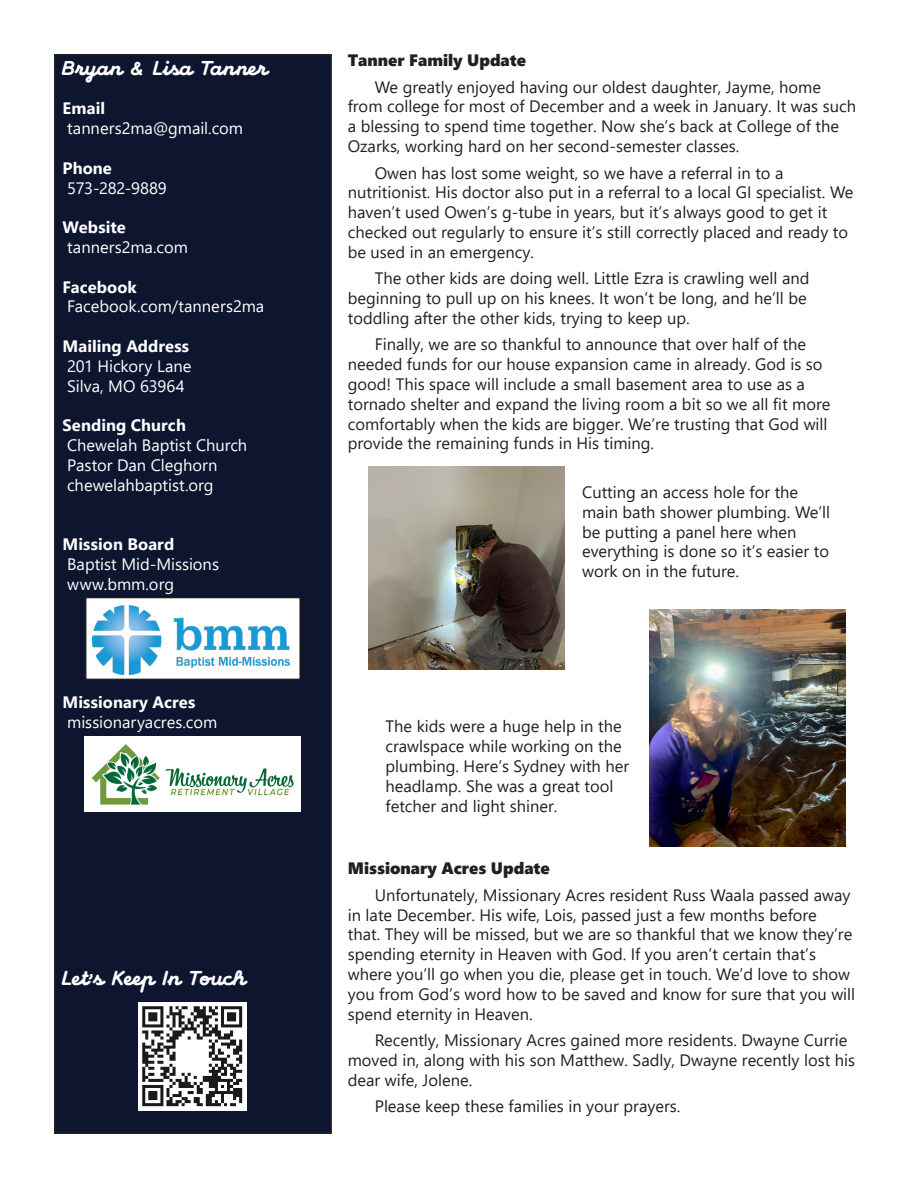
<style>
.page{position:relative;width:918px;height:1188px;background:#fff}
.page>*{position:absolute;margin:0;border:0;box-sizing:border-box;transform-origin:0 0}
.t1{font:italic 900 22.5px "Memimas Pro";letter-spacing:.005em;color:#fff}
.t2{font:16.5px/19.8px "Segoe UI";color:#231f20}
.t3{font:16.5px "Segoe UI";color:#fff}
.t4{font:700 16.5px "Segoe UI";letter-spacing:.005em;color:#fff}
.t5{font:16.5px "Segoe UI Black";color:#231f20}
</style>
<div class="page">
<div style="left:55px;top:55px;width:276px;height:1078px;background:#0d152f"></div>
<div style="left:54px;top:54px;width:278px;height:1080px;border:2px solid #231f20"></div>
<div style="left:86px;top:598px;width:214px;height:81px;background:#fff"></div>
<div style="left:85px;top:597px;width:216px;height:83px;border:2px solid #231f20"></div>
<img style="left:93px;top:605px;width:196px;height:69px">
<img style="left:139px;top:1002px;width:108px;height:108px">
<img style="left:85px;top:736px;width:216px;height:76px">
<img style="left:368px;top:467px;width:197px;height:202px">
<img style="left:649px;top:609px;width:197px;height:238px">
<p class="t1" style="left:63px;top:54px;width:207px">Bryan &amp; Lisa Tanner</p>
<p class="t4" style="left:63px;top:93px;width:44px">Email</p>
<p class="t3" style="left:67px;top:113px;width:177px">tanners2ma@gmail.com</p>
<p class="t4" style="left:63px;top:152px;width:51px">Phone</p>
<p class="t3" style="left:67px;top:172px;width:101px">573-282-9889</p>
<p class="t4" style="left:63px;top:212px;width:65px">Website</p>
<p class="t3" style="left:67px;top:232px;width:122px">tanners2ma.com</p>
<p class="t4" style="left:63px;top:271px;width:76px">Facebook</p>
<p class="t3" style="left:67px;top:291px;width:199px">Facebook.com/tanners2ma</p>
<p class="t4" style="left:63px;top:331px;width:128px">Mailing Address</p>
<p class="t3" style="left:67px;top:350px;width:126px">201 Hickory Lane</p>
<p class="t3" style="left:67px;top:370px;width:119px">Silva, MO 63964</p>
<p class="t4" style="left:63px;top:410px;width:125px">Sending Church</p>
<p class="t3" style="left:67px;top:430px;width:182px">Chewelah Baptist Church</p>
<p class="t3" style="left:67px;top:449px;width:152px">Pastor Dan Cleghorn</p>
<p class="t3" style="left:67px;top:469px;width:148px">chewelahbaptist.org</p>
<p class="t4" style="left:63px;top:529px;width:113px">Mission Board</p>
<p class="t3" style="left:67px;top:548px;width:153px">Baptist Mid-Missions</p>
<p class="t3" style="left:67px;top:568px;width:109px">www.bmm.org</p>
<p class="t4" style="left:63px;top:687px;width:134px">Missionary Acres</p>
<p class="t3" style="left:67px;top:707px;width:152px">missionaryacres.com</p>
<p class="t1" style="left:63px;top:964px;width:185px">Let’s Keep In Touch</p>
<p class="t5" style="left:348px;top:48px;width:180px">Tanner Family Update</p>
<p class="t2" style="left:348px;top:75px;width:510px;text-indent:27px">We greatly enjoyed having our oldest daughter, Jayme, home from college for most of December and a week in January. It was such a blessing to spend time together. Now she’s back at College of the Ozarks, working hard on her second-semester classes.</p>
<p class="t2" style="left:348px;top:161px;width:507px;text-indent:27px">Owen has lost some weight, so we have a referral in to a nutritionist. His doctor also put in a referral to a local GI specialist. We haven’t used Owen’s g-tube in years, but it’s always good to get it checked out regularly to ensure it’s still correctly placed and ready to be used in an emergency.</p>
<p class="t2" style="left:348px;top:267px;width:463px;text-indent:27px">The other kids are doing well. Little Ezra is crawling well and beginning to pull up on his knees. It won’t be long, and he’ll be toddling after the other kids, trying to keep up.</p>
<p class="t2" style="left:348px;top:333px;width:484px;text-indent:27px">Finally, we are so thankful to announce that over half of the needed funds for our house expansion came in already. God is so good! This space will include a small basement area to use as a tornado shelter and expand the living room a bit so we all fit more comfortably when the kids are bigger. We’re trusting that God will provide the remaining funds in His timing.</p>
<p class="t2" style="left:582px;top:481px;width:250px">Cutting an access hole for the main bath shower plumbing. We’ll be putting a panel here when everything is done so it’s easier to work on in the future.</p>
<p class="t2" style="left:386px;top:715px;width:245px">The kids were a huge help in the crawlspace while working on the plumbing. Here’s Sydney with her headlamp. She was a great tool fetcher and light shiner.</p>
<p class="t5" style="left:348px;top:856px;width:203px">Missionary Acres Update</p>
<p class="t2" style="left:348px;top:884px;width:509px;text-indent:27px">Unfortunately, Missionary Acres resident Russ Waala passed away in late December. His wife, Lois, passed just a few months before<br>that. They will be missed, but we are so thankful that we know they’re spending eternity in Heaven with God. If you aren’t certain that’s where you’ll go when you die, please get in touch. We’d love to show you from God’s word how to be saved and know for sure that you will spend eternity in Heaven.</p>
<p class="t2" style="left:348px;top:1029px;width:509px;text-indent:27px">Recently, Missionary Acres gained more residents. Dwayne Currie moved in, along with his son Matthew. Sadly, Dwayne recently lost his dear wife, Jolene.</p>
<p class="t2" style="left:375px;top:1095px;width:307px">Please keep these families in your prayers.</p>
</div>
